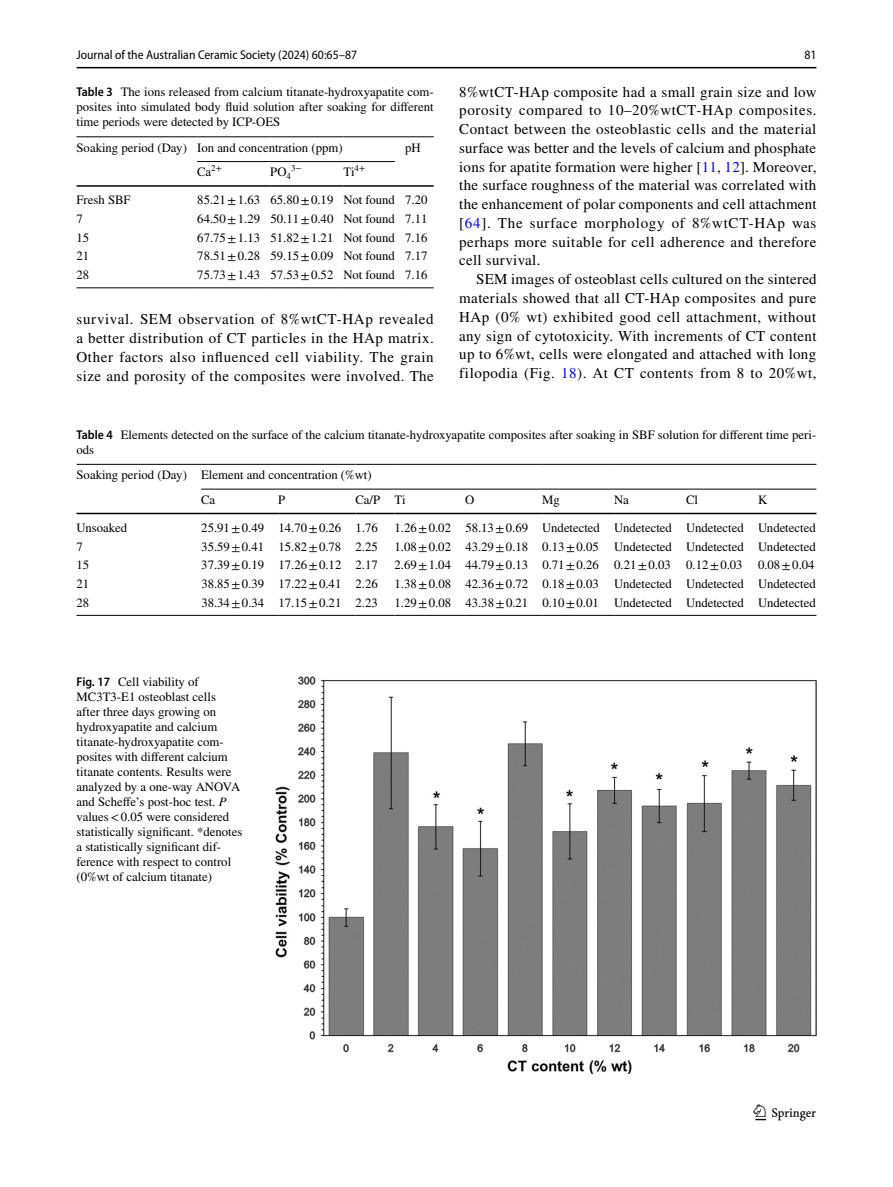
<style>
.page{position:relative;width:893px;height:1187px;background:#fff}
.page>*{position:absolute;margin:0;border:0;box-sizing:border-box;transform-origin:0 0}
.t1{font:22.5px "Springnew Regular 3";color:#000}
.t2{font:15px/18.8px "STIX";letter-spacing:.03em;color:#000;text-align:justify}
.t3{font:12.75px/15px "STIX";color:#000}
.t4{font:semi-condensed 12.75px "Myriad Pro";color:#000}
.t5{font:8.85px "STIX";color:#000}
.s1{font-family:"Myriad Pro";font-weight:600;font-stretch:semi-condensed}
.s2{color:#00f}
.s3{font-style:italic}
</style>
<div class="page">
<hr style="left:77px;top:67px;width:739px;height:1px;background:#000">
<hr style="left:77px;top:136px;width:120px;height:1px;background:#000">
<hr style="left:77px;top:185px;width:120px;height:2px;background:#000">
<hr style="left:197px;top:136px;width:73px;height:1px;background:#000">
<hr style="left:270px;top:136px;width:73px;height:1px;background:#000">
<hr style="left:343px;top:136px;width:62px;height:1px;background:#000">
<svg style="left:405px;top:136px;width:29px;height:1px"></svg>
<hr style="left:405px;top:185px;width:29px;height:2px;background:#000">
<hr style="left:197px;top:185px;width:73px;height:2px;background:#000">
<hr style="left:270px;top:185px;width:73px;height:2px;background:#000">
<hr style="left:343px;top:185px;width:62px;height:2px;background:#000">
<hr style="left:77px;top:287px;width:120px;height:1px;background:#000">
<hr style="left:197px;top:287px;width:73px;height:1px;background:#000">
<hr style="left:270px;top:287px;width:73px;height:1px;background:#000">
<hr style="left:343px;top:287px;width:62px;height:1px;background:#000">
<svg style="left:405px;top:287px;width:29px;height:1px"></svg>
<hr style="left:197px;top:161px;width:198px;height:1px;background:#000">
<hr style="left:77px;top:464px;width:124px;height:1px;background:#000">
<hr style="left:77px;top:512px;width:124px;height:2px;background:#000">
<hr style="left:201px;top:464px;width:77px;height:1px;background:#000">
<hr style="left:278px;top:464px;width:77px;height:1px;background:#000">
<hr style="left:355px;top:464px;width:39px;height:1px;background:#000">
<hr style="left:394px;top:464px;width:71px;height:1px;background:#000">
<hr style="left:465px;top:464px;width:77px;height:1px;background:#000">
<hr style="left:542px;top:464px;width:72px;height:1px;background:#000">
<hr style="left:614px;top:464px;width:72px;height:1px;background:#000">
<hr style="left:686px;top:464px;width:72px;height:1px;background:#000">
<hr style="left:758px;top:464px;width:58px;height:1px;background:#000">
<hr style="left:201px;top:512px;width:77px;height:2px;background:#000">
<hr style="left:278px;top:512px;width:77px;height:2px;background:#000">
<hr style="left:355px;top:512px;width:39px;height:2px;background:#000">
<hr style="left:394px;top:512px;width:71px;height:2px;background:#000">
<hr style="left:465px;top:512px;width:77px;height:2px;background:#000">
<hr style="left:542px;top:512px;width:72px;height:2px;background:#000">
<hr style="left:614px;top:512px;width:72px;height:2px;background:#000">
<hr style="left:686px;top:512px;width:72px;height:2px;background:#000">
<hr style="left:758px;top:512px;width:58px;height:2px;background:#000">
<hr style="left:77px;top:615px;width:124px;height:1px;background:#000">
<hr style="left:201px;top:615px;width:77px;height:1px;background:#000">
<hr style="left:278px;top:615px;width:77px;height:1px;background:#000">
<hr style="left:355px;top:615px;width:39px;height:1px;background:#000">
<hr style="left:394px;top:615px;width:71px;height:1px;background:#000">
<hr style="left:465px;top:615px;width:77px;height:1px;background:#000">
<hr style="left:542px;top:615px;width:72px;height:1px;background:#000">
<hr style="left:614px;top:615px;width:72px;height:1px;background:#000">
<hr style="left:686px;top:615px;width:72px;height:1px;background:#000">
<hr style="left:758px;top:615px;width:58px;height:1px;background:#000">
<hr style="left:201px;top:488px;width:615px;height:1px;background:#000">
<img style="left:275px;top:676px;width:541px;height:397px">
<p class="t4" style="left:77px;top:48px;width:282px">Journal of the Australian Ceramic Society (2024) 60:65–87</p>
<p class="t4" style="left:804px;top:48px;width:14px">81</p>
<p class="t3" style="left:77px;top:85px;width:359px;text-align:justify"><span class="s1">Table 3</span> The ions released from calcium titanate-hydroxyapatite com&shy;posites into simulated body fluid solution after soaking for different time periods were detected by ICP-OES</p>
<p class="t3" style="left:77px;top:141px;width:268px">Soaking period (Day) Ion and concentration (ppm)</p>
<p class="t3" style="left:405px;top:141px;width:17px">pH</p>
<p class="t3" style="left:197px;top:165px;width:26px">Ca<sup>2+</sup></p>
<p class="t3" style="left:270px;top:165px;width:22px">PO<sub>4</sub></p>
<p class="t5" style="left:291px;top:162px;width:12px">3−</p>
<p class="t3" style="left:343px;top:165px;width:23px">Ti<sup>4+</sup></p>
<p class="t3" style="left:77px;top:193px;width:56px">Fresh SBF</p>
<p class="t3" style="left:197px;top:193px;width:232px">85.21±1.63 65.80±0.19 Not found 7.20</p>
<p class="t3" style="left:77px;top:212px;width:8px">7</p>
<p class="t3" style="left:197px;top:212px;width:232px">64.50±1.29 50.11±0.40 Not found 7.11</p>
<p class="t3" style="left:77px;top:231px;width:14px">15</p>
<p class="t3" style="left:197px;top:231px;width:232px">67.75±1.13 51.82±1.21 Not found 7.16</p>
<p class="t3" style="left:77px;top:249px;width:14px">21</p>
<p class="t3" style="left:197px;top:249px;width:232px">78.51±0.28 59.15±0.09 Not found 7.17</p>
<p class="t3" style="left:77px;top:268px;width:14px">28</p>
<p class="t3" style="left:197px;top:268px;width:232px">75.73±1.43 57.53±0.52 Not found 7.16</p>
<p class="t2" style="left:77px;top:311px;width:359px">survival. SEM observation of 8%wtCT-HAp revealed a better distribution of CT particles in the HAp matrix.<br>Other factors also influenced cell viability. The grain size and porosity of the composites were involved. The</p>
<p class="t2" style="left:459px;top:83px;width:359px">8%wtCT-HAp composite had a small grain size and low porosity compared to 10–20%wtCT-HAp composites.<br>Contact between the osteoblastic cells and the material surface was better and the levels of calcium and phosphate ions for apatite formation were higher [<span class="s2">11</span>, <span class="s2">12</span>]. Moreover, the surface roughness of the material was correlated with the enhancement of polar components and cell attachment [<span class="s2">64</span>]. The surface morphology of 8%wtCT-HAp was perhaps more suitable for cell adherence and therefore cell survival.</p>
<p class="t2" style="left:459px;top:271px;width:359px;text-indent:17px">SEM images of osteoblast cells cultured on the sintered materials showed that all CT-HAp composites and pure HAp (0% wt) exhibited good cell attachment, without any sign of cytotoxicity. With increments of CT content up to 6%wt, cells were elongated and attached with long filopodia (Fig. <span class="s2">18</span>). At CT contents from 8 to 20%wt,</p>
<p class="t3" style="left:77px;top:428px;width:741px"><span class="s1">Table 4</span> Elements detected on the surface of the calcium titanate-hydroxyapatite composites after soaking in SBF solution for different time peri&shy;ods</p>
<p class="t3" style="left:201px;top:463px;width:172px;line-height:24.5px;text-indent:-125px">Soaking period (Day) Element and concentration (%wt)<br>Ca</p>
<p class="t3" style="left:278px;top:493px;width:9px">P</p>
<p class="t3" style="left:355px;top:493px;width:52px">Ca/P Ti</p>
<p class="t3" style="left:465px;top:493px;width:11px">O</p>
<p class="t3" style="left:542px;top:493px;width:19px">Mg</p>
<p class="t3" style="left:614px;top:493px;width:16px">Na</p>
<p class="t3" style="left:686px;top:493px;width:14px">Cl</p>
<p class="t3" style="left:758px;top:493px;width:11px">K</p>
<p class="t3" style="left:77px;top:521px;width:52px">Unsoaked</p>
<p class="t3" style="left:201px;top:521px;width:178px">25.91±0.49 14.70±0.26 1.76</p>
<p class="t3" style="left:394px;top:521px;width:423px">1.26±0.02 58.13±0.69 Undetected Undetected Undetected Undetected</p>
<p class="t3" style="left:77px;top:539px;width:8px">7</p>
<p class="t3" style="left:201px;top:539px;width:178px">35.59±0.41 15.82±0.78 2.25</p>
<p class="t3" style="left:394px;top:539px;width:423px">1.08±0.02 43.29±0.18 0.13±0.05 Undetected Undetected Undetected</p>
<p class="t3" style="left:77px;top:558px;width:14px">15</p>
<p class="t3" style="left:201px;top:558px;width:178px">37.39±0.19 17.26±0.12 2.17</p>
<p class="t3" style="left:394px;top:558px;width:422px">2.69±1.04 44.79±0.13 0.71±0.26 0.21±0.03 0.12±0.03 0.08±0.04</p>
<p class="t3" style="left:77px;top:577px;width:14px">21</p>
<p class="t3" style="left:201px;top:577px;width:178px">38.85±0.39 17.22±0.41 2.26</p>
<p class="t3" style="left:395px;top:577px;width:423px">1.38±0.08 42.36±0.72 0.18±0.03 Undetected Undetected Undetected</p>
<p class="t3" style="left:77px;top:596px;width:14px">28</p>
<p class="t3" style="left:201px;top:596px;width:178px">38.34±0.34 17.15±0.21 2.23</p>
<p class="t3" style="left:395px;top:596px;width:423px">1.29±0.08 43.38±0.21 0.10±0.01 Undetected Undetected Undetected</p>
<p class="t3" style="left:77px;top:675px;width:167px"><span class="s1">Fig. 17</span> Cell viability of<br>MC3T3-E1 osteoblast cells after three days growing on hydroxyapatite and calcium titanate-hydroxyapatite com&shy;posites with different calcium titanate contents. Results were analyzed by a one-way ANOVA and Scheffe’s post-hoc test. <span class="s3">P </span>values&lt;0.05 were considered statistically significant. *denotes a statistically significant dif&shy;ference with respect to control (0%wt of calcium titanate)</p>
<h1 class="t1" style="left:755px;top:1104px;width:62px">1 3</h1>
</div>
